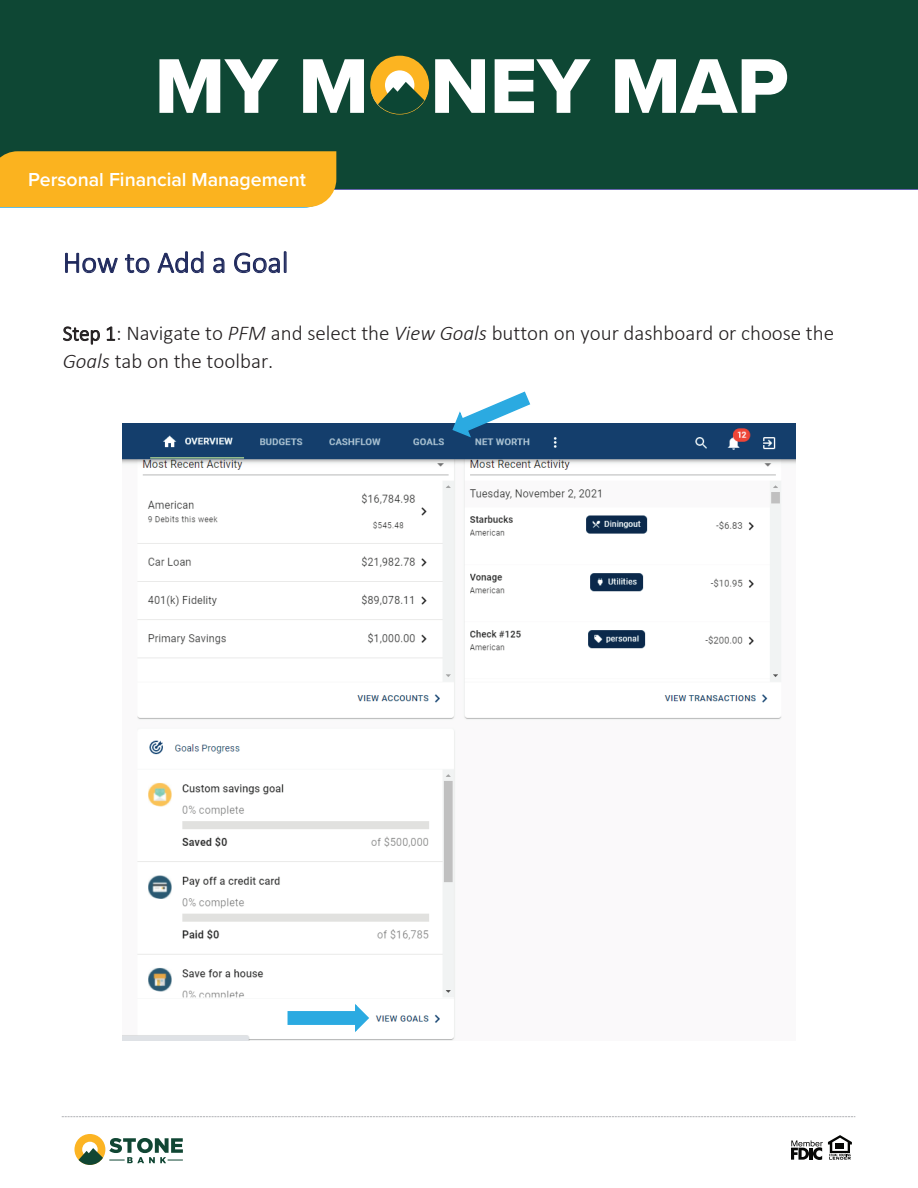
<style>
.page{position:relative;width:918px;height:1188px;background:#fff}
.page>*{position:absolute;margin:0;border:0;box-sizing:border-box;transform-origin:0 0}
.t1{font:300 30px "Calibri";color:#1d275b}
.t2{font:300 21px/27.6px "Calibri";color:#231f20}
.t3{font:300 21px "Calibri";color:#fff}
.t4{font:600 19.5px "Proxima Nova";color:#fff}
.s1{font-style:italic}
</style>
<div class="page">
<hr style="left:0;top:188px;width:918px;height:2px;background:#333291">
<svg style="left:65px;top:252px;width:53px;height:22px"></svg>
<svg style="left:125px;top:254px;width:25px;height:20px"></svg>
<svg style="left:157px;top:251px;width:47px;height:23px"></svg>
<svg style="left:213px;top:257px;width:12px;height:17px"></svg>
<svg style="left:234px;top:251px;width:53px;height:23px"></svg>
<svg style="left:63px;top:326px;width:37px;height:19px"></svg>
<svg style="left:107px;top:326px;width:8px;height:15px"></svg>
<svg style="left:62px;top:1116px;width:793px;height:1px"></svg>
<img style="left:123px;top:423px;width:672px;height:617px">
<svg style="left:287px;top:1002px;width:83px;height:32px"></svg>
<svg style="left:451px;top:391px;width:80px;height:48px"></svg>
<div style="left:0;top:0;width:918px;height:189px;background:#0e4734"></div>
<svg style="left:159px;top:59px;width:120px;height:54px"></svg>
<svg style="left:303px;top:59px;width:61px;height:54px"></svg>
<svg style="left:435px;top:59px;width:50px;height:54px"></svg>
<svg style="left:495px;top:59px;width:96px;height:54px"></svg>
<svg style="left:615px;top:59px;width:172px;height:54px"></svg>
<svg style="left:371px;top:58px;width:57px;height:56px"></svg>
<div style="left:0;top:151px;width:336px;height:57px;background:#fbb31f"></div>
<svg style="left:109px;top:1138px;width:74px;height:25px"></svg>
<div style="left:74px;top:1134px;width:31px;height:31px;background:#fcb423;border-radius:50%"></div>
<div style="left:82px;top:1142px;width:16px;height:15px;background:#fff;border-radius:50%"></div>
<svg style="left:79px;top:1148px;width:24px;height:17px"></svg>
<svg style="left:791px;top:1135px;width:61px;height:25px"></svg>
<p class="t3" style="left:24px;top:166px;width:271px">Personal Financial Management</p>
<p class="t4" style="left:28px;top:165px;width:279px">Personal Financial Management</p>
<h1 class="t1" style="left:63px;top:244px;width:227px">How to Add a Goal</h1>
<p class="t2" style="left:63px;top:319px;width:773px">Step 1: Navigate to <span class="s1">PFM</span> and select the <span class="s1">View Goals</span> button on your dashboard or choose the<br><span class="s1">Goals</span> tab on the toolbar.</p>
</div>
